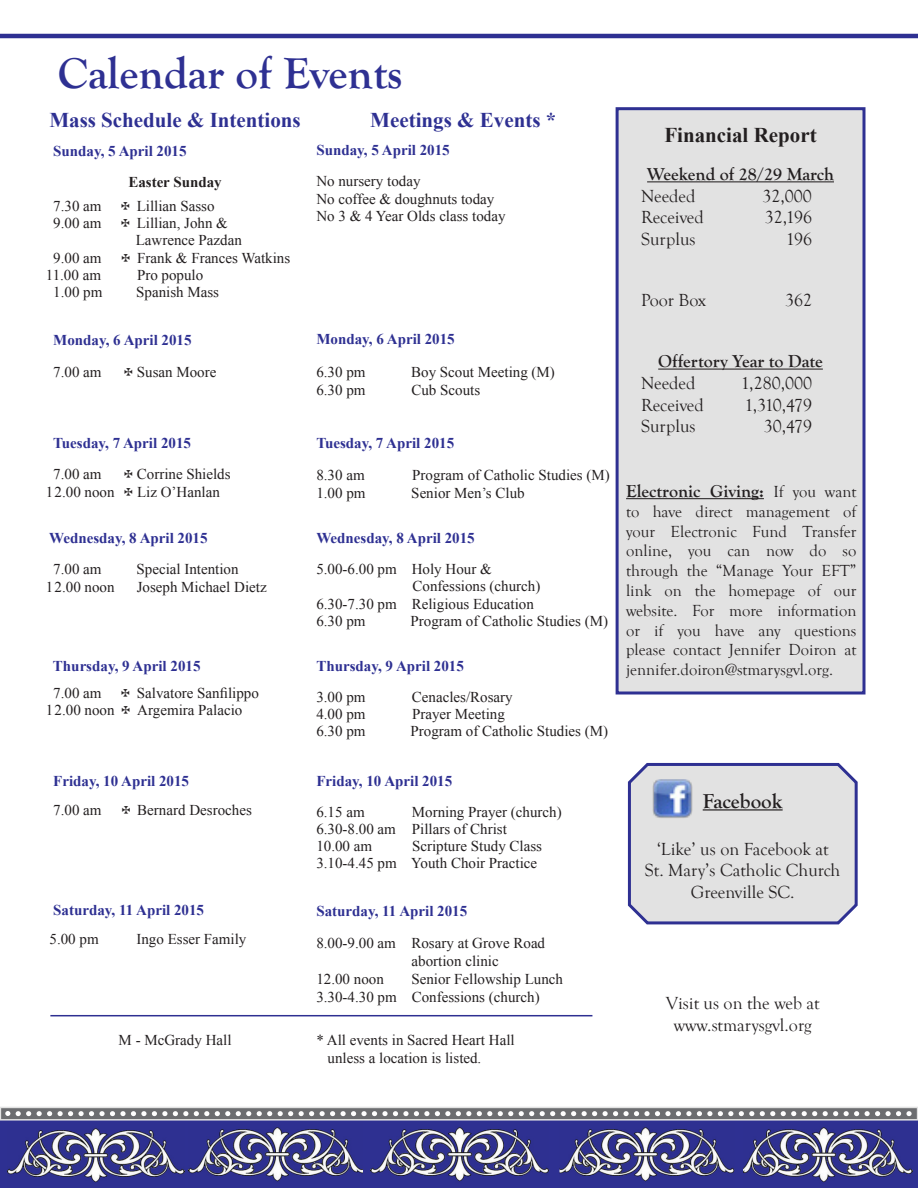
<style>
.page{position:relative;width:918px;height:1188px;background:#fff}
.page>*{position:absolute;margin:0;border:0;box-sizing:border-box;transform-origin:0 0}
.t1{font:700 45px "Goudy Old Style T";color:#2e3092}
.t2{font:700 21px "Times New Roman";color:#2e3092}
.t3{font:700 21px "Times New Roman";color:#231f20}
.t4{font:700 21px "Goudy Old Style T";color:#231f20}
.Paragraph_Style_1{font:18px "Goudy Old Style T";color:#231f20}
.t5{font:700 18px "Goudy Old Style T";color:#231f20}
.t6{font:16.5px/19.8px "Goudy Old Style T";color:#231f20;text-align:justify}
.t7{font:15px "Times New Roman";color:#231f20}
.t8{font:700 15px "Times New Roman";color:#2e3092}
.t9{font:700 15px "Times New Roman";color:#231f20}
.s1{font-family:"Monotype Sorts"}
.s2{font-weight:400;font-size:16.5px}
</style>
<div class="page">
<div style="left:1px;top:1121px;width:916px;height:67px;background:#2e3092"></div>
<img style="left:7px;top:1123px;width:178px;height:65px">
<img style="left:16px;top:1187px;width:168px;height:1px">
<img style="left:189px;top:1123px;width:173px;height:64px">
<img style="left:193px;top:1187px;width:174px;height:1px">
<img style="left:371px;top:1123px;width:178px;height:65px">
<img style="left:559px;top:1123px;width:175px;height:64px">
<img style="left:551px;top:1187px;width:174px;height:1px">
<img style="left:744px;top:1123px;width:169px;height:65px">
<img style="left:734px;top:1187px;width:169px;height:1px">
<svg style="left:0;top:1107px;width:918px;height:14px;background:#94959a"></svg>
<hr style="left:0;top:34px;width:918px;height:4px;background:#2e3092">
<div style="left:617px;top:109px;width:247px;height:584px;background:#e2e2e2"></div>
<hr style="left:647px;top:181px;width:187px;height:1px;background:#231f20">
<hr style="left:658px;top:369px;width:165px;height:1px;background:#231f20">
<hr style="left:626px;top:498px;width:138px;height:1px;background:#231f20">
<div style="left:616px;top:107px;width:250px;height:587px;border:3px solid #2e3092"></div>
<svg style="left:627px;top:763px;width:231px;height:162px;background:#d7d7dd"></svg>
<img style="left:653px;top:780px;width:39px;height:39px">
<hr style="left:50px;top:1015px;width:542px;height:1px;background:#2e3092">
<p class="t1" style="left:58px;top:48px;width:346px">Calendar of Events</p>
<p class="t2" style="left:49px;top:106px;width:253px">Mass Schedule &amp; Intentions</p>
<p class="t2" style="left:370px;top:106px;width:188px">Meetings &amp; Events *</p>
<p class="t8" style="left:53px;top:140px;width:135px">Sunday, 5 April 2015</p>
<p class="t9" style="left:128px;top:171px;width:95px">Easter Sunday</p>
<p class="t7" style="left:53px;top:196px;width:50px">7.30 am</p>
<p class="t7" style="left:121px;top:196px;width:95px"><span class="s1">@</span> Lillian Sasso</p>
<p class="t7" style="left:53px;top:213px;width:50px">9.00 am</p>
<p class="t7" style="left:121px;top:213px;width:108px"><span class="s1">@</span> Lillian, John &amp;</p>
<p class="t7" style="left:136px;top:230px;width:108px">Lawrence Pazdan</p>
<p class="t7" style="left:53px;top:248px;width:50px">9.00 am</p>
<p class="t7" style="left:122px;top:248px;width:170px"><span class="s1">@</span> Frank &amp; Frances Watkins</p>
<p class="t7" style="left:46px;top:265px;width:57px">11.00 am</p>
<p class="t7" style="left:137px;top:265px;width:68px">Pro populo</p>
<p class="t7" style="left:53px;top:282px;width:51px">1.00 pm</p>
<p class="t7" style="left:136px;top:282px;width:84px">Spanish Mass</p>
<p class="t8" style="left:316px;top:140px;width:135px">Sunday, 5 April 2015</p>
<p class="t7" style="left:316px;top:171px;width:106px">No nursery today</p>
<p class="t7" style="left:316px;top:189px;width:180px">No coffee &amp; doughnuts today</p>
<p class="t7" style="left:316px;top:206px;width:191px">No 3 &amp; 4 Year Olds class today</p>
<p class="t8" style="left:53px;top:329px;width:140px">Monday, 6 April 2015</p>
<p class="t7" style="left:53px;top:362px;width:50px">7.00 am</p>
<p class="t7" style="left:124px;top:362px;width:94px"><span class="s1">@</span> Susan Moore</p>
<p class="t8" style="left:316px;top:329px;width:140px">Monday, 6 April 2015</p>
<p class="t7" style="left:316px;top:362px;width:51px">6.30 pm</p>
<p class="t7" style="left:411px;top:362px;width:145px">Boy Scout Meeting (M)</p>
<p class="t7" style="left:316px;top:380px;width:51px">6.30 pm</p>
<p class="t7" style="left:411px;top:380px;width:70px">Cub Scouts</p>
<p class="t8" style="left:53px;top:433px;width:139px">Tuesday, 7 April 2015</p>
<p class="t7" style="left:53px;top:464px;width:50px">7.00 am</p>
<p class="t7" style="left:124px;top:464px;width:108px"><span class="s1">@</span> Corrine Shields</p>
<p class="t7" style="left:46px;top:482px;width:176px">12.00 noon <span class="s1">@</span> Liz O’Hanlan</p>
<p class="t8" style="left:316px;top:433px;width:139px">Tuesday, 7 April 2015</p>
<p class="t7" style="left:316px;top:465px;width:50px">8.30 am</p>
<p class="t7" style="left:412px;top:465px;width:199px">Program of Catholic Studies (M)</p>
<p class="t7" style="left:316px;top:483px;width:51px">1.00 pm</p>
<p class="t7" style="left:411px;top:483px;width:115px">Senior Men’s Club</p>
<p class="t8" style="left:49px;top:528px;width:160px">Wednesday, 8 April 2015</p>
<p class="t7" style="left:53px;top:559px;width:50px">7.00 am</p>
<p class="t7" style="left:137px;top:559px;width:104px">Special Intention</p>
<p class="t7" style="left:46px;top:577px;width:70px">12.00 noon</p>
<p class="t7" style="left:137px;top:577px;width:131px">Joseph Michael Dietz</p>
<p class="t8" style="left:316px;top:528px;width:160px">Wednesday, 8 April 2015</p>
<p class="t7" style="left:316px;top:559px;width:177px">5.00-6.00 pm Holy Hour &amp;</p>
<p class="t7" style="left:413px;top:576px;width:129px">Confessions (church)</p>
<p class="t7" style="left:316px;top:594px;width:219px">6.30-7.30 pm Religious Education</p>
<p class="t7" style="left:316px;top:611px;width:51px">6.30 pm</p>
<p class="t7" style="left:411px;top:611px;width:199px">Program of Catholic Studies (M)</p>
<p class="t8" style="left:53px;top:655px;width:149px">Thursday, 9 April 2015</p>
<p class="t7" style="left:53px;top:683px;width:50px">7.00 am</p>
<p class="t7" style="left:121px;top:683px;width:139px"><span class="s1">@</span> Salvatore Sanfilippo</p>
<p class="t7" style="left:46px;top:700px;width:198px">12.00 noon <span class="s1">@</span> Argemira Palacio</p>
<p class="t8" style="left:316px;top:655px;width:149px">Thursday, 9 April 2015</p>
<p class="t7" style="left:316px;top:687px;width:51px">3.00 pm</p>
<p class="t7" style="left:412px;top:687px;width:102px">Cenacles/Rosary</p>
<p class="t7" style="left:316px;top:704px;width:51px">4.00 pm</p>
<p class="t7" style="left:412px;top:704px;width:94px">Prayer Meeting</p>
<p class="t7" style="left:316px;top:721px;width:51px">6.30 pm</p>
<p class="t7" style="left:411px;top:721px;width:199px">Program of Catholic Studies (M)</p>
<p class="t8" style="left:53px;top:771px;width:137px">Friday, 10 April 2015</p>
<p class="t7" style="left:53px;top:800px;width:50px">7.00 am</p>
<p class="t7" style="left:122px;top:800px;width:132px"><span class="s1">@</span> Bernard Desroches</p>
<p class="t8" style="left:316px;top:770px;width:137px">Friday, 10 April 2015</p>
<p class="t7" style="left:316px;top:802px;width:50px">6.15 am</p>
<p class="t7" style="left:412px;top:802px;width:151px">Morning Prayer (church)</p>
<p class="t7" style="left:316px;top:819px;width:192px">6.30-8.00 am Pillars of Christ</p>
<p class="t7" style="left:316px;top:836px;width:57px">10.00 am</p>
<p class="t7" style="left:412px;top:836px;width:131px">Scripture Study Class</p>
<p class="t7" style="left:316px;top:853px;width:222px">3.10-4.45 pm Youth Choir Practice</p>
<p class="t8" style="left:53px;top:900px;width:152px">Saturday, 11 April 2015</p>
<p class="t7" style="left:50px;top:929px;width:51px">5.00 pm</p>
<p class="t7" style="left:136px;top:929px;width:111px">Ingo Esser Family</p>
<p class="t8" style="left:316px;top:900px;width:152px">Saturday, 11 April 2015</p>
<p class="t7" style="left:316px;top:933px;width:230px">8.00-9.00 am Rosary at Grove Road</p>
<p class="t7" style="left:412px;top:951px;width:89px">abortion clinic</p>
<p class="t7" style="left:316px;top:969px;width:69px">12.00 noon</p>
<p class="t7" style="left:411px;top:969px;width:153px">Senior Fellowship Lunch</p>
<p class="t7" style="left:316px;top:987px;width:225px">3.30-4.30 pm Confessions (church)</p>
<p class="t7" style="left:119px;top:1030px;width:114px">M - McGrady Hall</p>
<p class="t7" style="left:316px;top:1030px;width:200px">* All events in Sacred Heart Hall</p>
<p class="t7" style="left:328px;top:1048px;width:155px">unless a location is listed.</p>
<p class="t3" style="left:664px;top:121px;width:154px">Financial Report</p>
<p class="t5" style="left:647px;top:164px;width:188px">Weekend of 28/29 March</p>
<p class="Paragraph_Style_1" style="left:641px;top:186px;width:56px">Needed</p>
<p class="Paragraph_Style_1" style="left:763px;top:186px;width:51px">32,000</p>
<p class="Paragraph_Style_1" style="left:641px;top:208px;width:64px">Received</p>
<p class="Paragraph_Style_1" style="left:765px;top:208px;width:49px">32,196</p>
<p class="Paragraph_Style_1" style="left:641px;top:229px;width:56px">Surplus</p>
<p class="Paragraph_Style_1" style="left:786px;top:229px;width:28px">196</p>
<p class="Paragraph_Style_1" style="left:641px;top:291px;width:66px">Poor Box</p>
<p class="Paragraph_Style_1" style="left:785px;top:291px;width:28px">362</p>
<p class="t5" style="left:658px;top:351px;width:166px">Offertory Year to Date</p>
<p class="Paragraph_Style_1" style="left:641px;top:373px;width:56px">Needed</p>
<p class="Paragraph_Style_1" style="left:741px;top:373px;width:73px">1,280,000</p>
<p class="Paragraph_Style_1" style="left:641px;top:395px;width:64px">Received</p>
<p class="Paragraph_Style_1" style="left:744px;top:395px;width:69px">1,310,479</p>
<p class="Paragraph_Style_1" style="left:641px;top:417px;width:56px">Surplus</p>
<p class="Paragraph_Style_1" style="left:764px;top:417px;width:50px">30,479</p>
<p class="t5" style="left:626px;top:481px;width:232px">Electronic Giving: <span class="s2">If you want</span></p>
<p class="t6" style="left:626px;top:502px;width:232px">to have direct management of your Electronic Fund Transfer online, you can now do so through the “Manage Your EFT” link on the homepage of our website. For more information or if you have any questions please contact Jennifer Doiron at jennifer.doiron@stmarysgvl.org.</p>
<p class="t4" style="left:703px;top:789px;width:81px">Facebook</p>
<p class="Paragraph_Style_1" style="left:657px;top:839px;width:173px">‘Like’ us on Facebook at</p>
<p class="Paragraph_Style_1" style="left:645px;top:861px;width:197px">St. Mary’s Catholic Church</p>
<p class="Paragraph_Style_1" style="left:691px;top:882px;width:105px">Greenville SC.</p>
<p class="Paragraph_Style_1" style="left:666px;top:993px;width:155px">Visit us on the web at</p>
<p class="Paragraph_Style_1" style="left:674px;top:1015px;width:139px">www.stmarysgvl.org</p>
</div>
